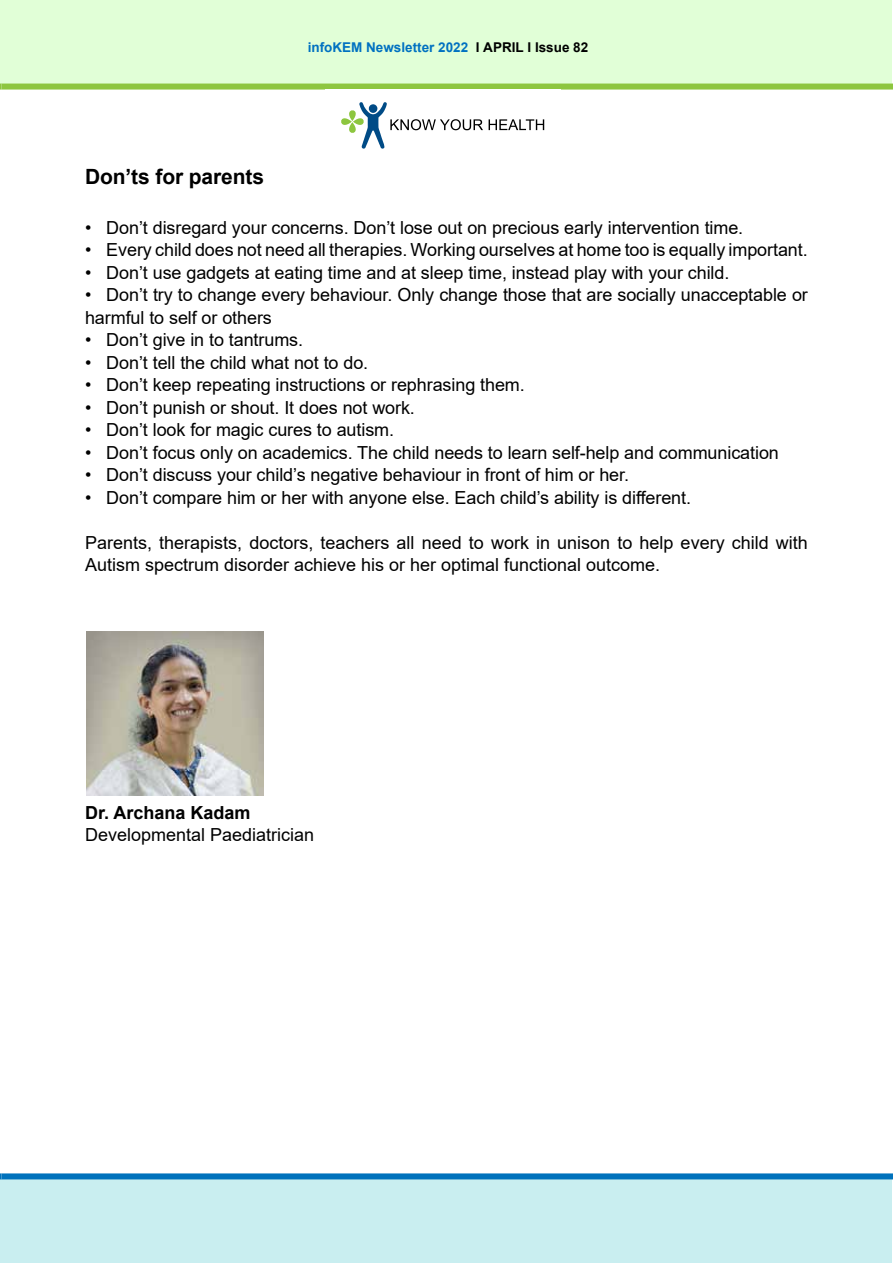
<style>
.page{position:relative;width:893px;height:1263px;background:#fff}
.page>*{position:absolute;margin:0;border:0;box-sizing:border-box;transform-origin:0 0}
.t1{font:700 21px "Arial";letter-spacing:-.005em;color:#000}
.t2{font:18px/22.5px "Arial";letter-spacing:-.005em;color:#000}
.t3{font:700 18px "Arial";color:#000}
.t4{font:700 13.5px "Arial";color:#0071c1}
.s1{color:#000}
</style>
<div class="page">
<div style="left:0;top:0;width:891px;height:84px;background:#e1ffd7"></div>
<div style="left:0;top:1179px;width:891px;height:84px;background:#c9eef0"></div>
<svg style="left:0;top:84px;width:2px;height:6px"></svg>
<svg style="left:0;top:1173px;width:2px;height:6px"></svg>
<div style="left:2px;top:1173px;width:891px;height:6px;background:#0072bc"></div>
<div style="left:2px;top:84px;width:891px;height:6px;background:#8dc63f"></div>
<svg style="left:341px;top:102px;width:203px;height:47px"></svg>
<img style="left:87px;top:631px;width:176px;height:164px">
<p class="t4" style="left:308px;top:37px;width:282px">infoKEM Newsletter 2022 <span class="s1">I APRIL I Issue 82</span></p>
<p class="t1" style="left:85px;top:162px;width:181px">Don’ts for parents</p>
<p class="t2" style="left:85px;top:216px;width:660px">• Don’t disregard your concerns. Don’t lose out on precious early intervention time.</p>
<p class="t2" style="left:85px;top:238px;width:724px">• Every child does not need all therapies. Working ourselves at home too is equally important.</p>
<p class="t2" style="left:85px;top:261px;width:646px">• Don’t use gadgets at eating time and at sleep time, instead play with your child.</p>
<p class="t2" style="left:85px;top:283px;width:724px">• Don’t try to change every behaviour. Only change those that are socially unacceptable or harmful to self or others</p>
<p class="t2" style="left:85px;top:328px;width:220px">• Don’t give in to tantrums.</p>
<p class="t2" style="left:85px;top:351px;width:285px">• Don’t tell the child what not to do.</p>
<p class="t2" style="left:85px;top:373px;width:441px">• Don’t keep repeating instructions or rephrasing them.</p>
<p class="t2" style="left:85px;top:396px;width:331px">• Don’t punish or shout. It does not work.</p>
<p class="t2" style="left:85px;top:418px;width:311px">• Don’t look for magic cures to autism.</p>
<p class="t2" style="left:85px;top:441px;width:695px">• Don’t focus only on academics. The child needs to learn self-help and communication</p>
<p class="t2" style="left:85px;top:463px;width:546px">• Don’t discuss your child’s negative behaviour in front of him or her.</p>
<p class="t2" style="left:85px;top:486px;width:608px">• Don’t compare him or her with anyone else. Each child’s ability is different.</p>
<p class="t2" style="left:85px;top:531px;width:724px">Parents, therapists, doctors, teachers all need to work in unison to help every child with<br>Autism spectrum disorder achieve his or her optimal functional outcome.</p>
<p class="t3" style="left:85px;top:800px;width:167px">Dr. Archana Kadam</p>
<p class="t2" style="left:85px;top:824px;width:231px">Developmental Paediatrician</p>
</div>
